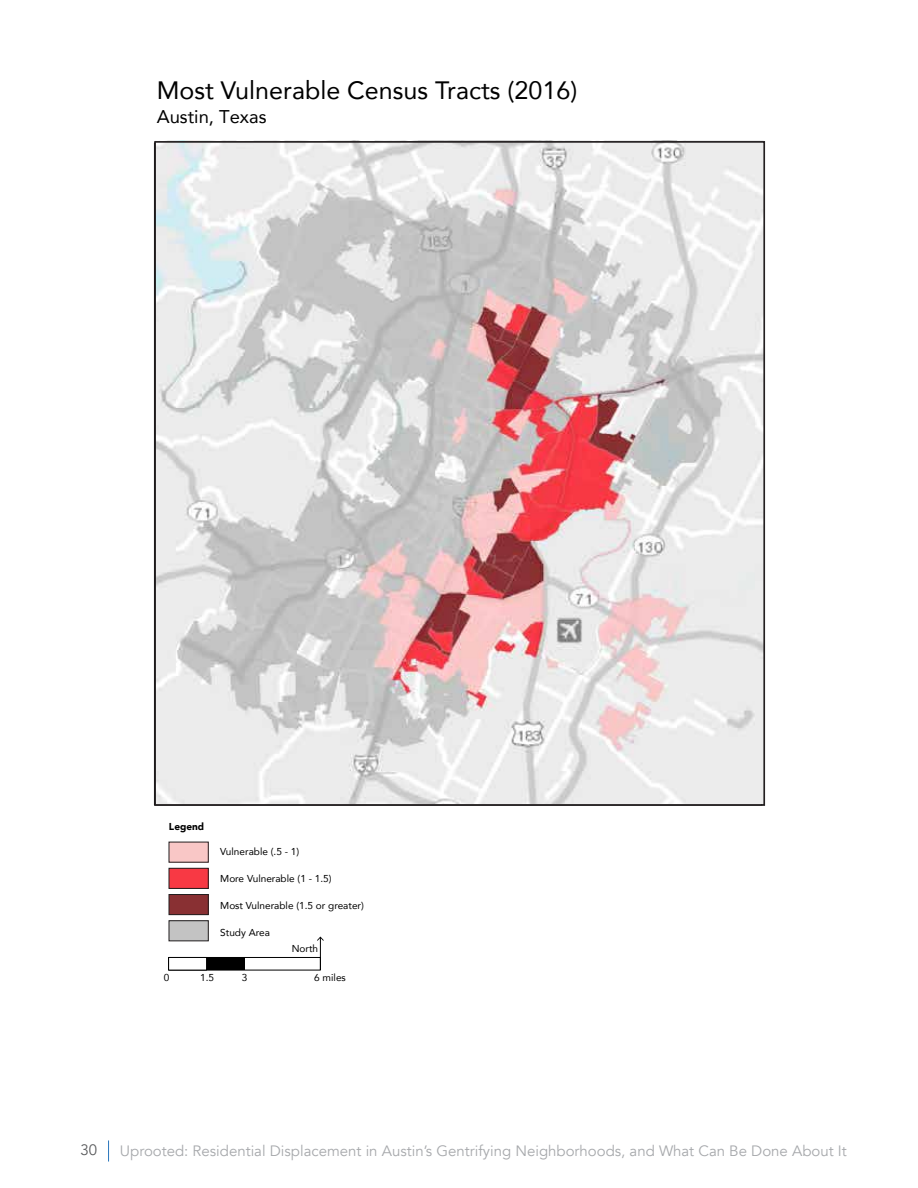
<style>
.page{position:relative;width:918px;height:1188px;background:#fff}
.page>*{position:absolute;margin:0;border:0;box-sizing:border-box;transform-origin:0 0}
.t1{font:25.05px "Avenir";color:#000}
.t2{font:18.45px "Avenir";color:#000}
.t3{font:15px "Avenir";color:#a7a9ac}
.t4{font:15px "Avenir";color:#58595b}
.t5{font:10.05px "Avenir";color:#000}
.t6{font:900 10.05px "Avenir";color:#000}
</style>
<div class="page">
<svg style="left:108px;top:1140px;width:1px;height:22px"></svg>
<img style="left:157px;top:144px;width:605px;height:659px">
<div style="left:169px;top:842px;width:39px;height:20px;background:#f9c7c6"></div>
<div style="left:169px;top:868px;width:39px;height:20px;background:#f83944"></div>
<div style="left:169px;top:868px;width:40px;height:21px;border:1px solid #231f20"></div>
<div style="left:169px;top:895px;width:39px;height:20px;background:#893033"></div>
<div style="left:169px;top:894px;width:40px;height:21px;border:1px solid #231f20"></div>
<div style="left:169px;top:921px;width:39px;height:20px;background:#c3c3c3"></div>
<div style="left:169px;top:920px;width:40px;height:21px;border:1px solid #231f20"></div>
<div style="left:168px;top:957px;width:153px;height:13px;border:1px solid #000"></div>
<div style="left:169px;top:957px;width:76px;height:13px;background:#000"></div>
<div style="left:169px;top:957px;width:38px;height:13px;background:#fff"></div>
<div style="left:168px;top:957px;width:39px;height:13px;border:1px solid #000"></div>
<hr style="left:320px;top:937px;width:1px;height:33px;background:#000">
<svg style="left:317px;top:937px;width:7px;height:4px"></svg>
<h1 class="t1" style="left:157px;top:71px;width:422px">Most Vulnerable Census Tracts (2016)</h1>
<p class="t2" style="left:157px;top:102px;width:111px">Austin, Texas</p>
<p class="t6" style="left:169px;top:818px;width:37px">Legend</p>
<p class="t5" style="left:220px;top:843px;width:80px">Vulnerable (.5 - 1)</p>
<p class="t5" style="left:220px;top:870px;width:113px">More Vulnerable (1 - 1.5)</p>
<p class="t5" style="left:220px;top:897px;width:145px">Most Vulnerable (1.5 or greater)</p>
<p class="t5" style="left:220px;top:924px;width:51px">Study Area</p>
<p class="t5" style="left:292px;top:941px;width:28px">North</p>
<p class="t5" style="left:200px;top:969px;width:15px">1.5</p>
<p class="t5" style="left:314px;top:969px;width:33px">6 miles</p>
<p class="t5" style="left:164px;top:969px;width:7px">0</p>
<p class="t5" style="left:242px;top:969px;width:7px">3</p>
<p class="t4" style="left:80px;top:1141px;width:18px">30</p>
<p class="t3" style="left:120px;top:1142px;width:729px">Uprooted: Residential Displacement in Austin’s Gentrifying Neighborhoods, and What Can Be Done About It</p>
</div>
